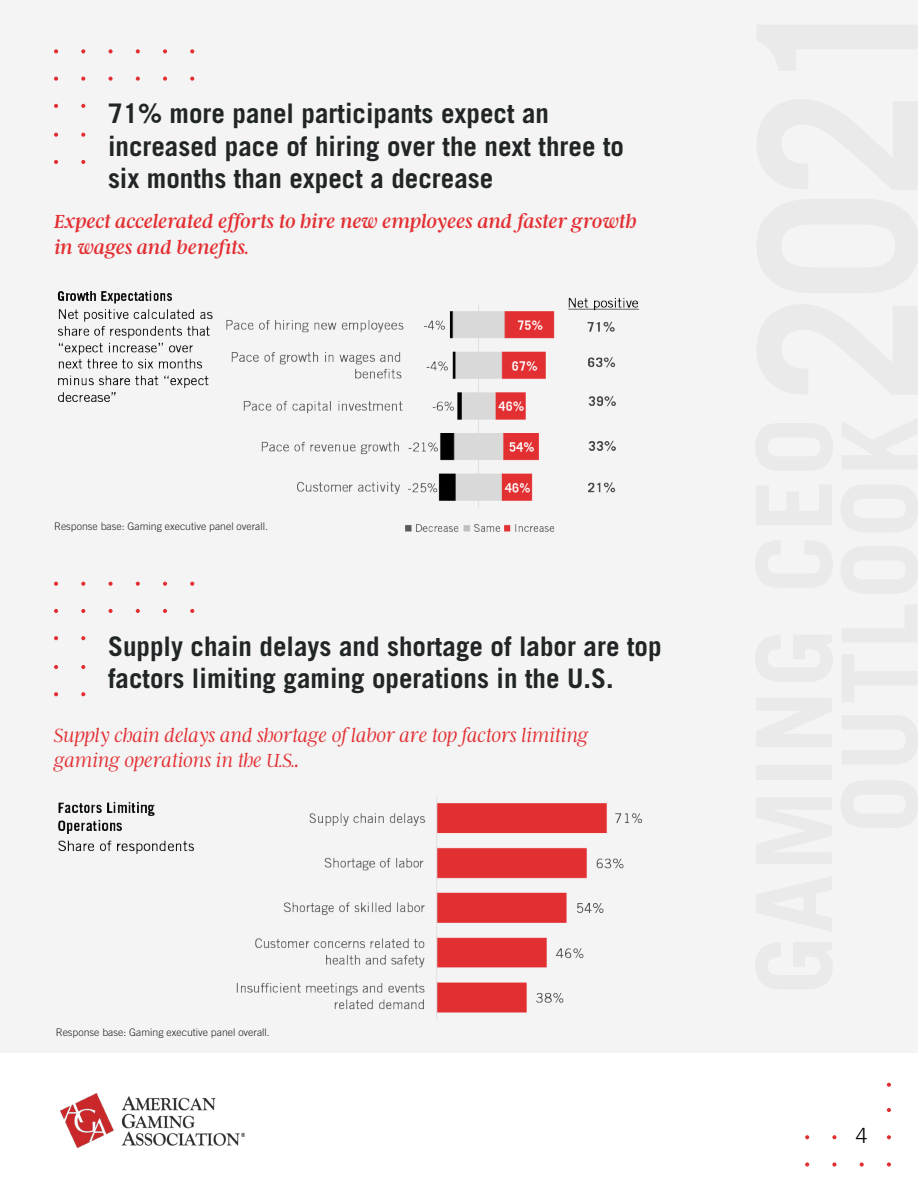
<style>
.page{position:relative;width:918px;height:1188px;background:#fff}
.page>*{position:absolute;margin:0;border:0;box-sizing:border-box;transform-origin:0 0}
.t1{font:700 27px/32.4px "Trade Gothic";color:#212526}
.t2{font:italic 100 21px/25.2px "Argent CF";color:#e32e32}
.t3{font:italic 21px/25.2px "Argent CF";letter-spacing:-.01em;color:#e32e32}
.t4{font:300 21px "Trade Gothic";color:#000}
.t5{font:300 10.5px "Trade Gothic";color:#212526}
.s1{font-weight:400}
</style>
<div class="page">
<div style="left:0;top:0;width:918px;height:1053px;background:#f4f4f4"></div>
<svg style="left:887px;top:1083px;width:4px;height:4px"></svg>
<svg style="left:805px;top:1135px;width:4px;height:4px"></svg>
<svg style="left:805px;top:1162px;width:4px;height:5px"></svg>
<svg style="left:832px;top:1135px;width:5px;height:4px"></svg>
<svg style="left:887px;top:1108px;width:4px;height:4px"></svg>
<svg style="left:887px;top:1135px;width:4px;height:4px"></svg>
<svg style="left:860px;top:1162px;width:4px;height:5px"></svg>
<svg style="left:887px;top:1162px;width:4px;height:5px"></svg>
<svg style="left:832px;top:1162px;width:5px;height:5px"></svg>
<img style="left:61px;top:1094px;width:183px;height:54px">
<svg style="left:54px;top:49px;width:4px;height:4px"></svg>
<svg style="left:81px;top:49px;width:4px;height:4px"></svg>
<svg style="left:54px;top:77px;width:4px;height:4px"></svg>
<svg style="left:81px;top:77px;width:4px;height:4px"></svg>
<svg style="left:54px;top:104px;width:4px;height:4px"></svg>
<svg style="left:81px;top:104px;width:4px;height:4px"></svg>
<svg style="left:108px;top:49px;width:5px;height:4px"></svg>
<svg style="left:108px;top:77px;width:5px;height:4px"></svg>
<svg style="left:136px;top:49px;width:4px;height:4px"></svg>
<svg style="left:163px;top:49px;width:4px;height:4px"></svg>
<svg style="left:190px;top:49px;width:4px;height:4px"></svg>
<svg style="left:136px;top:77px;width:4px;height:4px"></svg>
<svg style="left:163px;top:77px;width:4px;height:4px"></svg>
<svg style="left:190px;top:77px;width:4px;height:4px"></svg>
<svg style="left:81px;top:133px;width:4px;height:4px"></svg>
<svg style="left:81px;top:160px;width:4px;height:4px"></svg>
<svg style="left:54px;top:133px;width:4px;height:4px"></svg>
<svg style="left:54px;top:160px;width:4px;height:4px"></svg>
<img style="left:57px;top:290px;width:582px;height:242px">
<svg style="left:54px;top:582px;width:4px;height:4px"></svg>
<svg style="left:81px;top:582px;width:4px;height:4px"></svg>
<svg style="left:54px;top:609px;width:4px;height:4px"></svg>
<svg style="left:81px;top:609px;width:4px;height:4px"></svg>
<svg style="left:54px;top:636px;width:4px;height:4px"></svg>
<svg style="left:81px;top:636px;width:4px;height:4px"></svg>
<svg style="left:108px;top:582px;width:5px;height:4px"></svg>
<svg style="left:108px;top:609px;width:5px;height:4px"></svg>
<svg style="left:136px;top:582px;width:4px;height:4px"></svg>
<svg style="left:163px;top:582px;width:4px;height:4px"></svg>
<svg style="left:190px;top:582px;width:4px;height:4px"></svg>
<svg style="left:136px;top:609px;width:4px;height:4px"></svg>
<svg style="left:163px;top:609px;width:4px;height:4px"></svg>
<svg style="left:190px;top:609px;width:4px;height:4px"></svg>
<svg style="left:81px;top:665px;width:4px;height:4px"></svg>
<svg style="left:81px;top:692px;width:4px;height:4px"></svg>
<svg style="left:54px;top:665px;width:4px;height:4px"></svg>
<svg style="left:54px;top:692px;width:4px;height:4px"></svg>
<img style="left:58px;top:796px;width:585px;height:224px">
<p class="t1" style="left:108px;top:97px;width:518px">71% more panel participants expect an increased pace of hiring over the next three to six months than expect a decrease</p>
<p class="t3" style="left:54px;top:210px;width:584px">Expect accelerated efforts to hire new employees and faster growth in wages and benefits.</p>
<p class="t5" style="left:54px;top:521px;width:216px">Response base: Gaming executive panel overall.</p>
<p class="t1" style="left:108px;top:629px;width:555px">Supply chain delays and shortage of labor are top factors limiting gaming operations in the U.S.</p>
<p class="t2" style="left:54px;top:723px;width:536px">Supply chain delays and shortage of labor are top factors limiting gaming operations in the U.S.<span class="s1">.</span></p>
<p class="t5" style="left:56px;top:1026px;width:216px">Response base: Gaming executive panel overall.</p>
<p class="t4" style="left:856px;top:1123px;width:13px">4</p>
</div>
